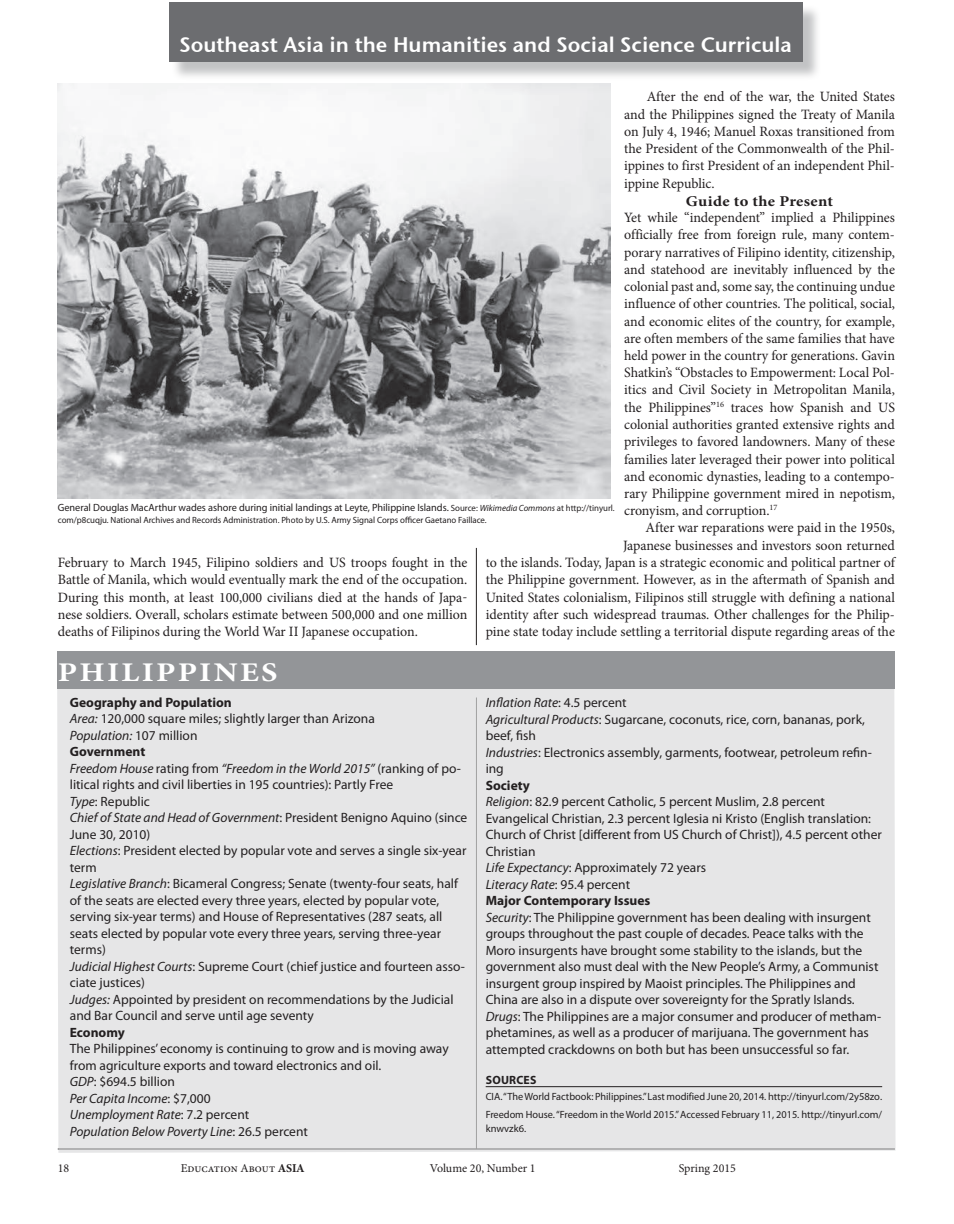
<style>
.page{position:relative;width:954px;height:1224px;background:#fff}
.page>*{position:absolute;margin:0;border:0;box-sizing:border-box;transform-origin:0 0}
.t1{font:700 27px "Minion Pro";letter-spacing:.07em;color:#fff;scale:1.2 1}
.t2{font:21px "Stone Sans Sem ITCTT Semi";color:#fff}
.t3{font:700 15px "Minion Pro";letter-spacing:.02em;color:#231f20;scale:1.1 1}
.t4{font:14.25px/17.2px "Minion Pro";color:#231f20;text-align:justify}
.t5{font:13.5px/16.5px "Myriad Pro";color:#231f20}
.t6{font:700 13.5px "Myriad Pro";color:#231f20}
.t7{font:12px "Minion Pro";color:#231f20}
.t8{font:700 12px "Myriad Pro";letter-spacing:.02em;color:#231f20}
.t9{font:10.5px/18px "Myriad Pro";color:#231f20}
.t10{font:9px "Myriad Pro";color:#231f20}
.s1{font-size:9px}
.s2{font-style:italic;font-size:9px}
.s3{font-weight:700}
.s4{font-style:italic}
</style>
<div class="page">
<div style="left:171px;top:5px;width:650px;height:76px;background:#808285;opacity:.48"></div>
<div style="left:169px;top:2px;width:633px;height:60px;background:#6c6d70"></div>
<hr style="left:476px;top:548px;width:1px;height:97px;background:#231f20">
<div style="left:57px;top:685px;width:839px;height:468px;background:#e6e6e7"></div>
<div style="left:58px;top:651px;width:837px;height:38px;background:#939598"></div>
<hr style="left:476px;top:697px;width:1px;height:451px;background:#231f20">
<img style="left:58px;top:84px;width:553px;height:414px">
<hr style="left:486px;top:1086px;width:396px;height:1px;background:#231f20">
<h2 class="t2" style="left:179px;top:32px;width:614px">Southeast Asia in the Humanities and Social Science Curricula</h2>
<p class="t4" style="left:624px;top:88px;width:272px;text-indent:22px">After the end of the war, the United States and the Philippines signed the Treaty of Manila on July 4, 1946; Manuel Roxas transitioned from the President of the Commonwealth of the Phil&shy;ippines to first President of an independent Phil&shy;ippine Republic.</p>
<p class="t3" style="left:686px;top:191px;width:135px">Guide to the Present</p>
<p class="t4" style="left:624px;top:209px;width:272px">Yet while “independent” implied a Philippines officially free from foreign rule, many contem&shy;porary narratives of Filipino identity, citizenship, and statehood are inevitably influenced by the colonial past and, some say, the continuing undue influence of other countries. The political, social, and economic elites of the country, for example, are often members of the same families that have held power in the country for generations. Gavin Shatkin’s “Obstacles to Empowerment: Local Pol&shy;itics and Civil Society in Metropolitan Manila, the Philippines”<sup>16</sup> traces how Spanish and US colonial authorities granted extensive rights and privileges to favored landowners. Many of these families later leveraged their power into political and economic dynasties, leading to a contempo&shy;rary Philippine government mired in nepotism, cronyism, and corruption.<sup>17</sup></p>
<p class="t4" style="left:486px;top:519px;width:411px;text-align:right">After war reparations were paid in the 1950s,<br>Japanese businesses and investors soon returned<br>to the islands. Today, Japan is a strategic economic and political partner of the Philippine government. However, as in the aftermath of Spanish and United States colonialism, Filipinos still struggle with defining a national identity after such widespread traumas. Other challenges for the Philip&shy;pine state today include settling a territorial dispute regarding areas of the</p>
<p class="t9" style="left:58px;top:498px;width:558px">General Douglas MacArthur wades ashore during initial landings at Leyte, Philippine Islands. <span class="s1">Source:</span> <span class="s2">Wikimedia Commons</span> <span class="s1">at http://tinyurl.</span></p>
<p class="t10" style="left:58px;top:514px;width:430px">com/p8cuqju. National Archives and Records Administration. Photo by U.S. Army Signal Corps officer Gaetano Faillace.</p>
<p class="t4" style="left:58px;top:554px;width:411px">February to March 1945, Filipino soldiers and US troops fought in the Battle of Manila, which would eventually mark the end of the occupation.<br>During this month, at least 100,000 civilians died at the hands of Japa&shy;nese soldiers. Overall, scholars estimate between 500,000 and one million deaths of Filipinos during the World War II Japanese occupation.</p>
<h1 class="t1" style="left:58px;top:654px;width:184px">PHILIPPINES</h1>
<p class="t5" style="left:70px;top:694px;width:399px"><span class="s3">Geography and Population<br></span><span class="s4">Area:</span> 120,000 square miles; slightly larger than Arizona<br><span class="s4">Population:</span> 107 million<br><span class="s3">Government<br></span><span class="s4">Freedom House</span> rating from <span class="s4">“Freedom in the World 2015”</span> (ranking of po&shy;litical rights and civil liberties in 195 countries): Partly Free<br><span class="s4">Type</span>: Republic<br><span class="s4">Chief of State and Head of Government</span>: President Benigno Aquino (since June 30, 2010)<br><span class="s4">Elections</span>: President elected by popular vote and serves a single six-year term<br><span class="s4">Legislative Branch</span>: Bicameral Congress; Senate (twenty-four seats, half of the seats are elected every three years, elected by popular vote, serving six-year terms) and House of Representatives (287 seats, all seats elected by popular vote every three years, serving three-year terms)<br><span class="s4">Judicial Highest Courts</span>: Supreme Court (chief justice and fourteen asso&shy;ciate justices)<br><span class="s4">Judges:</span> Appointed by president on recommendations by the Judicial and Bar Council and serve until age seventy</p>
<p class="t6" style="left:70px;top:1023px;width:56px">Economy</p>
<p class="t5" style="left:70px;top:1040px;width:380px">The Philippines’ economy is continuing to grow and is moving away from agriculture exports and toward electronics and oil.<br><span class="s4">GDP</span>: $694.5 billion<br><span class="s4">Per Capita Income</span>: $7,000<br><span class="s4">Unemployment Rate</span>: 7.2 percent<br><span class="s4">Population Below Poverty Line</span>: 26.5 percent</p>
<p class="t5" style="left:486px;top:694px;width:388px"><span class="s4">Inflation Rate</span>: 4.5 percent<br><span class="s4">Agricultural Products</span>: Sugarcane, coconuts, rice, corn, bananas, pork, beef, fish<br><span class="s4">Industries</span>: Electronics assembly, garments, footwear, petroleum refin&shy;ing</p>
<p class="t5" style="left:486px;top:777px;width:398px"><span class="s3">Society<br></span><span class="s4">Religion</span>: 82.9 percent Catholic, 5 percent Muslim, 2.8 percent Evangelical Christian, 2.3 percent Iglesia ni Kristo (English translation:<br>Church of Christ [different from US Church of Christ]), 4.5 percent other Christian<br><span class="s4">Life Expectancy</span>: Approximately 72 years<br><span class="s4">Literacy Rate</span>: 95.4 percent<br><span class="s3">Major Contemporary Issues<br></span><span class="s4">Security</span>: The Philippine government has been dealing with insurgent groups throughout the past couple of decades. Peace talks with the Moro insurgents have brought some stability to the islands, but the government also must deal with the New People’s Army, a Communist insurgent group inspired by Maoist principles. The Philippines and China are also in a dispute over sovereignty for the Spratly Islands.<br><span class="s4">Drugs</span>: The Philippines are a major consumer and producer of metham&shy;phetamines, as well as a producer of marijuana. The government has attempted crackdowns on both but has been unsuccessful so far.</p>
<p class="t8" style="left:486px;top:1072px;width:52px">SOURCES</p>
<p class="t9" style="left:486px;top:1088px;width:398px">CIA. “The World Factbook: Philippines.” Last modified June 20, 2014. http://tinyurl.com/2y58zo.<br>Freedom House. “Freedom in the World 2015.” Accessed February 11, 2015. http://tinyurl.com/</p>
<p class="t9" style="left:486px;top:1119px;width:42px">knwvzk6.</p>
<p class="t7" style="left:58px;top:1160px;width:13px">18</p>
<p class="t7" style="left:181px;top:1160px;width:125px">Education About <span class="s3">ASIA</span></p>
<p class="t7" style="left:430px;top:1160px;width:107px">Volume 20, Number 1</p>
<p class="t7" style="left:679px;top:1160px;width:59px">Spring 2015</p>
</div>
